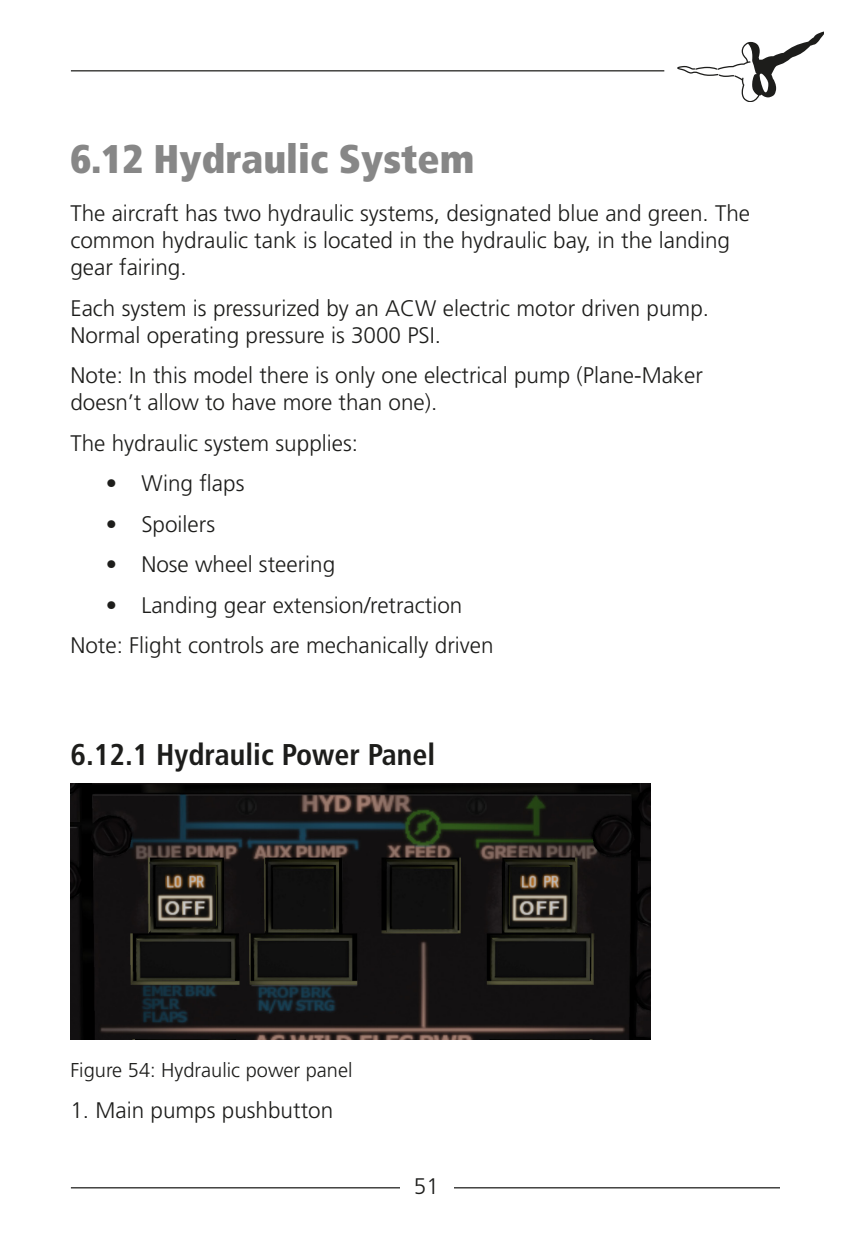
<style>
.page{position:relative;width:858px;height:1241px;background:#fff}
.page>*{position:absolute;margin:0;border:0;box-sizing:border-box;transform-origin:0 0}
.t1{font:900 condensed 40px "Frutiger";color:#878787}
.t2{font:700 condensed 30px "Frutiger";color:#1d1d1b}
.t3{font:300 22.5px/27px "Frutiger";color:#1d1d1b}
.t4{font:300 20px "Frutiger";color:#1d1d1b}
</style>
<div class="page">
<hr style="left:71px;top:70px;width:593px;height:1px;background:#1d1d1b">
<svg style="left:677px;top:32px;width:146px;height:70px"></svg>
<hr style="left:71px;top:1186px;width:709px;height:2px;background:#1d1d1b">
<div style="left:400px;top:1176px;width:54px;height:36px;background:#fff"></div>
<img style="left:70px;top:783px;width:580px;height:256px">
<h1 class="t1" style="left:70px;top:134px;width:405px">6.12 Hydraulic System</h1>
<p class="t3" style="left:70px;top:200px;width:681px">The aircraft has two hydraulic systems, designated blue and green. The common hydraulic tank is located in the hydraulic bay, in the landing gear fairing.</p>
<p class="t3" style="left:70px;top:294px;width:640px">Each system is pressurized by an ACW electric motor driven pump.<br>Normal operating pressure is 3000 PSI.</p>
<p class="t3" style="left:70px;top:362px;width:634px">Note: In this model there is only one electrical pump (Plane-Maker doesn’t allow to have more than one).</p>
<p class="t3" style="left:70px;top:429px;width:289px">The hydraulic system supplies:</p>
<p class="t3" style="left:106px;top:470px;width:140px">• Wing flaps</p>
<p class="t3" style="left:106px;top:510px;width:111px">• Spoilers</p>
<p class="t3" style="left:106px;top:551px;width:231px">• Nose wheel steering</p>
<p class="t3" style="left:70px;top:585px;width:424px;line-height:40.5px;text-align:center">• Landing gear extension/retraction<br>Note: Flight controls are mechanically driven</p>
<h2 class="t2" style="left:70px;top:736px;width:366px">6.12.1 Hydraulic Power Panel</h2>
<p class="t4" style="left:70px;top:1058px;width:283px">Figure 54: Hydraulic power panel</p>
<p class="t3" style="left:70px;top:1096px;width:264px">1. Main pumps pushbutton</p>
<p class="t3" style="left:414px;top:1172px;width:27px">51</p>
</div>
